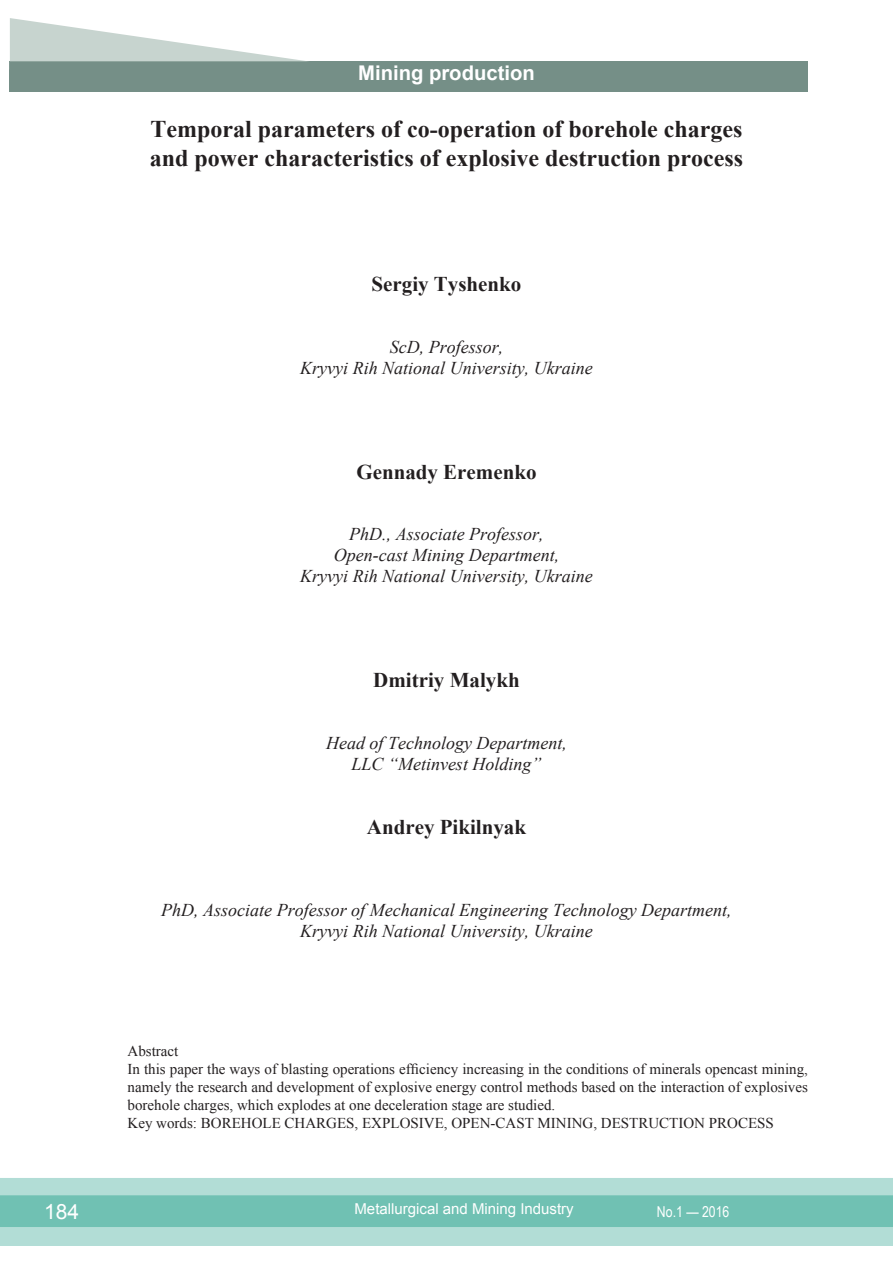
<style>
.page{position:relative;width:893px;height:1263px;background:#fff}
.page>*{position:absolute;margin:0;border:0;box-sizing:border-box;transform-origin:0 0}
.заголовок{font:700 24px "Times New Roman";color:#231f20}
.автор{font:700 21px "Times New Roman";color:#231f20}
.t1{font:21px "Arial";color:#fff}
.t2{font:700 20.25px "Arial";color:#fff}
.про_автора{font:italic 18px "Times New Roman";color:#231f20}
.аннотация_ключ_слова{font:15px/18px "Times New Roman";color:#231f20;text-align:justify}
.t3{font:15px "Arial";color:#fff}
.t4{font:15px "Arial Narrow";color:#fff}
</style>
<div class="page">
<div style="left:0;top:1178px;width:893px;height:68px;background:#b2ddd6"></div>
<div style="left:0;top:1195px;width:893px;height:32px;background:#70c1b3;border:2px solid #70c1b3"></div>
<div style="left:10px;top:62px;width:798px;height:30px;background:#758f87"></div>
<svg style="left:10px;top:18px;width:300px;height:44px"></svg>
<svg style="left:892px;top:1178px;width:1px;height:68px"></svg>
<hr style="left:0;top:0;width:893px;height:1px;background:#331f75">
<p class="t2" style="left:358px;top:60px;width:178px">Mining production</p>
<p class="заголовок" style="left:151px;top:113px;width:593px">Temporal parameters of co-operation of borehole charges</p>
<p class="заголовок" style="left:150px;top:141px;width:595px">and power characteristics of explosive destruction process</p>
<p class="автор" style="left:371px;top:270px;width:151px">Sergiy Tyshenko</p>
<p class="про_автора" style="left:390px;top:334px;width:115px">ScD, Professor,</p>
<p class="про_автора" style="left:300px;top:355px;width:294px">Kryvyi Rih National University, Ukraine</p>
<p class="автор" style="left:356px;top:457px;width:182px">Gennady Eremenko</p>
<p class="про_автора" style="left:349px;top:522px;width:196px">PhD., Associate Professor,</p>
<p class="про_автора" style="left:334px;top:543px;width:227px">Open-cast Mining Department,</p>
<p class="про_автора" style="left:300px;top:564px;width:294px">Kryvyi Rih National University, Ukraine</p>
<p class="автор" style="left:373px;top:666px;width:148px">Dmitriy Malykh</p>
<p class="про_автора" style="left:326px;top:730px;width:242px">Head of Technology Department,</p>
<p class="про_автора" style="left:351px;top:751px;width:192px">LLC “Metinvest Holding”</p>
<p class="автор" style="left:367px;top:813px;width:161px">Andrey Pikilnyak</p>
<p class="про_автора" style="left:161px;top:898px;width:572px">PhD, Associate Professor of Mechanical Engineering Technology Department,</p>
<p class="про_автора" style="left:300px;top:919px;width:294px">Kryvyi Rih National University, Ukraine</p>
<p class="аннотация_ключ_слова" style="left:128px;top:1042px;width:52px">Abstract</p>
<p class="аннотация_ключ_слова" style="left:128px;top:1060px;width:682px">In this paper the ways of blasting operations efficiency increasing in the conditions of minerals opencast mining, namely the research and development of explosive energy control methods based on the interaction of explosives borehole charges, which explodes at one deceleration stage are studied.</p>
<p class="аннотация_ключ_слова" style="left:128px;top:1114px;width:648px">Key words: BOREHOLE CHARGES, EXPLOSIVE, OPEN-CAST MINING, DESTRUCTION PROCESS</p>
<p class="t1" style="left:44px;top:1197px;width:37px">184</p>
<p class="t3" style="left:354px;top:1199px;width:221px">Metallurgical and Mining Industry</p>
<p class="t4" style="left:657px;top:1201px;width:74px">No.1 — 2016</p>
</div>
